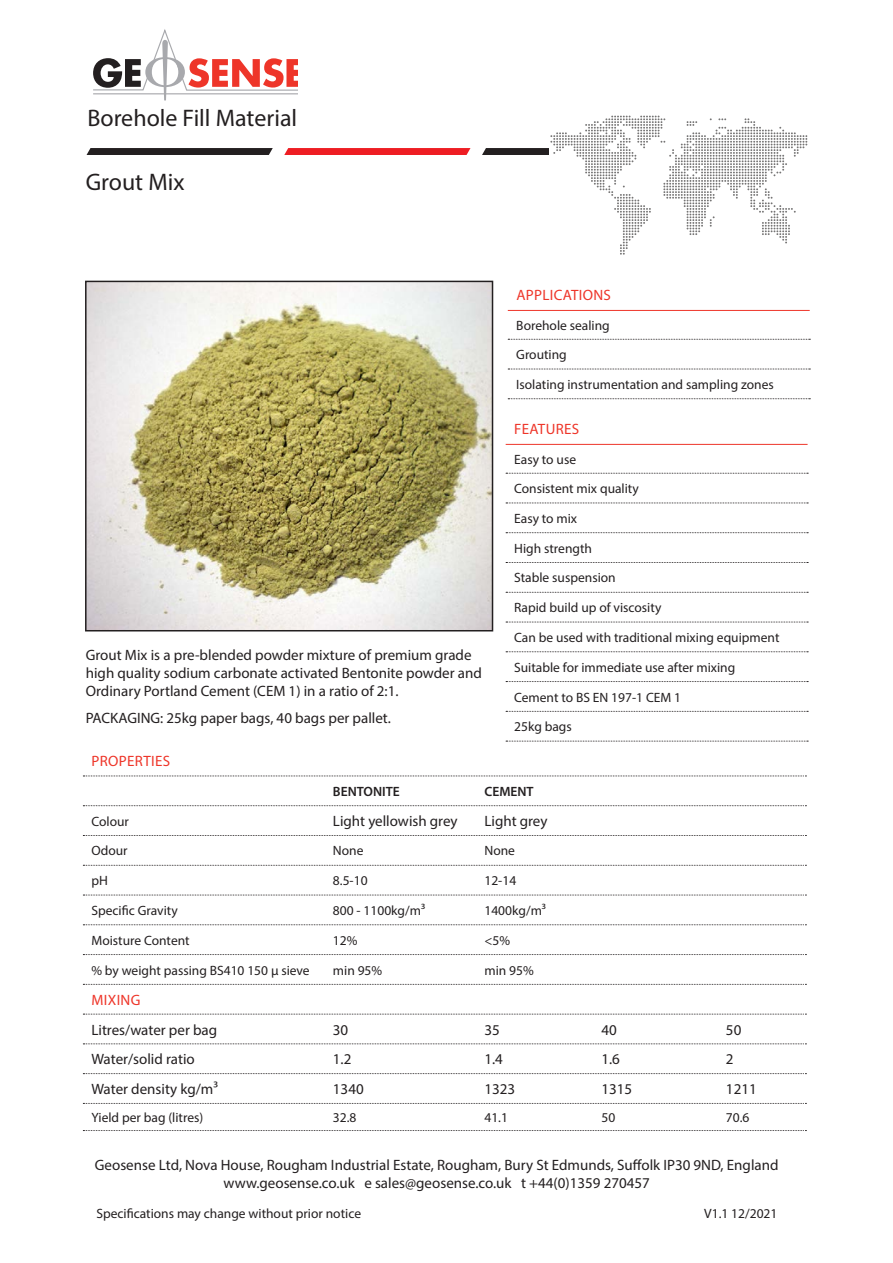
<style>
.page{position:relative;width:893px;height:1263px;background:#fff}
.page>*{position:absolute;margin:0;border:0;box-sizing:border-box;transform-origin:0 0}
.Page_Header{font:24px "Myriad Pro";color:#231f20}
.Table_list{font:15px "Myriad Pro";color:#231f20}
.Body_text{font:15px/18px "Myriad Pro";color:#231f20}
.Table_Header{font:15px "Myriad Pro";letter-spacing:.02em;color:#ee3529}
.Table_list-2{font:13.5px "Myriad Pro";color:#231f20}
.Table_list-3{font:600 13.5px "Myriad Pro";color:#231f20}
</style>
<div class="page">
<svg style="left:87px;top:148px;width:186px;height:7px"></svg>
<svg style="left:284px;top:148px;width:186px;height:7px"></svg>
<svg style="left:482px;top:116px;width:325px;height:139px"></svg>
<img style="left:88px;top:284px;width:402px;height:344px">
<div style="left:85px;top:281px;width:408px;height:350px;border:2px solid #231f20"></div>
<hr style="left:506px;top:444px;width:302px;height:1px;background:#ee3529">
<svg style="left:506px;top:473px;width:302px;height:1px"></svg>
<svg style="left:506px;top:503px;width:302px;height:1px"></svg>
<svg style="left:506px;top:532px;width:302px;height:1px"></svg>
<svg style="left:506px;top:562px;width:302px;height:1px"></svg>
<svg style="left:506px;top:592px;width:302px;height:1px"></svg>
<svg style="left:506px;top:622px;width:302px;height:1px"></svg>
<svg style="left:506px;top:651px;width:302px;height:1px"></svg>
<svg style="left:506px;top:681px;width:302px;height:1px"></svg>
<svg style="left:506px;top:711px;width:302px;height:1px"></svg>
<svg style="left:506px;top:741px;width:302px;height:1px"></svg>
<svg style="left:83px;top:775px;width:723px;height:1px"></svg>
<svg style="left:83px;top:805px;width:723px;height:1px"></svg>
<svg style="left:83px;top:835px;width:723px;height:1px"></svg>
<svg style="left:83px;top:865px;width:723px;height:1px"></svg>
<svg style="left:83px;top:895px;width:723px;height:1px"></svg>
<svg style="left:83px;top:924px;width:723px;height:1px"></svg>
<svg style="left:83px;top:954px;width:723px;height:1px"></svg>
<svg style="left:83px;top:984px;width:723px;height:1px"></svg>
<svg style="left:83px;top:1014px;width:723px;height:1px"></svg>
<svg style="left:83px;top:1043px;width:723px;height:1px"></svg>
<svg style="left:83px;top:1073px;width:723px;height:1px"></svg>
<svg style="left:83px;top:1103px;width:723px;height:1px"></svg>
<svg style="left:83px;top:1130px;width:723px;height:1px"></svg>
<hr style="left:508px;top:310px;width:302px;height:1px;background:#ee3529">
<svg style="left:508px;top:339px;width:302px;height:1px"></svg>
<svg style="left:508px;top:369px;width:302px;height:1px"></svg>
<svg style="left:508px;top:398px;width:302px;height:1px"></svg>
<svg style="left:93px;top:29px;width:205px;height:71px"></svg>
<p class="Page_Header" style="left:87px;top:103px;width:211px">Borehole Fill Material</p>
<p class="Page_Header" style="left:86px;top:167px;width:100px">Grout Mix</p>
<p class="Body_text" style="left:86px;top:645px;width:397px">Grout Mix is a pre-blended powder mixture of premium grade high quality sodium carbonate activated Bentonite powder and<br>Ordinary Portland Cement (CEM 1) in a ratio of 2:1.</p>
<p class="Body_text" style="left:86px;top:708px;width:307px">PACKAGING: 25kg paper bags, 40 bags per pallet.</p>
<p class="Table_Header" style="left:92px;top:752px;width:80px">PROPERTIES</p>
<p class="Table_Header" style="left:516px;top:286px;width:96px">APPLICATIONS</p>
<p class="Table_list-2" style="left:516px;top:317px;width:95px">Borehole sealing</p>
<p class="Table_list-2" style="left:516px;top:346px;width:52px">Grouting</p>
<p class="Table_list-2" style="left:516px;top:376px;width:259px">Isolating instrumentation and sampling zones</p>
<p class="Table_Header" style="left:514px;top:420px;width:66px">FEATURES</p>
<p class="Table_list-2" style="left:514px;top:451px;width:63px">Easy to use</p>
<p class="Table_list-2" style="left:514px;top:480px;width:126px">Consistent mix quality</p>
<p class="Table_list-2" style="left:514px;top:510px;width:65px">Easy to mix</p>
<p class="Table_list-2" style="left:514px;top:540px;width:79px">High strength</p>
<p class="Table_list-2" style="left:514px;top:570px;width:103px">Stable suspension</p>
<p class="Table_list-2" style="left:514px;top:599px;width:149px">Rapid build up of viscosity</p>
<p class="Table_list-2" style="left:514px;top:629px;width:267px">Can be used with traditional mixing equipment</p>
<p class="Table_list-2" style="left:514px;top:659px;width:223px">Suitable for immediate use after mixing</p>
<p class="Table_list-2" style="left:514px;top:689px;width:168px">Cement to BS EN 197-1 CEM 1</p>
<p class="Table_list-2" style="left:514px;top:718px;width:59px">25kg bags</p>
<p class="Table_list-3" style="left:333px;top:783px;width:68px">BENTONITE</p>
<p class="Table_list-3" style="left:484px;top:783px;width:51px">CEMENT</p>
<p class="Table_list-2" style="left:91px;top:813px;width:39px">Colour</p>
<p class="Table_list" style="left:333px;top:812px;width:126px">Light yellowish grey</p>
<p class="Table_list" style="left:484px;top:812px;width:65px">Light grey</p>
<p class="Table_list-2" style="left:91px;top:842px;width:38px">Odour</p>
<p class="Table_list-2" style="left:333px;top:842px;width:32px">None</p>
<p class="Table_list-2" style="left:484px;top:842px;width:32px">None</p>
<p class="Table_list-2" style="left:91px;top:872px;width:18px">pH</p>
<p class="Table_list-2" style="left:333px;top:872px;width:36px">8.5-10</p>
<p class="Table_list-2" style="left:484px;top:872px;width:33px">12-14</p>
<p class="Table_list-2" style="left:91px;top:902px;width:88px">Specific Gravity</p>
<p class="Table_list-2" style="left:333px;top:902px;width:94px">800 - 1100kg/m3</p>
<p class="Table_list-2" style="left:484px;top:902px;width:63px">1400kg/m3</p>
<p class="Table_list-2" style="left:91px;top:932px;width:100px">Moisture Content</p>
<p class="Table_list-2" style="left:333px;top:932px;width:26px">12%</p>
<p class="Table_list-2" style="left:484px;top:932px;width:27px">&lt;5%</p>
<p class="Table_list-2" style="left:91px;top:962px;width:220px">% by weight passing BS410 150 μ sieve</p>
<p class="Table_list-2" style="left:333px;top:962px;width:51px">min 95%</p>
<p class="Table_list-2" style="left:484px;top:962px;width:51px">min 95%</p>
<p class="Table_Header" style="left:92px;top:990px;width:50px">MIXING</p>
<p class="Table_list" style="left:91px;top:1020px;width:127px">Litres/water per bag</p>
<p class="Table_list" style="left:333px;top:1020px;width:17px">30</p>
<p class="Table_list" style="left:484px;top:1020px;width:17px">35</p>
<p class="Table_list" style="left:601px;top:1020px;width:17px">40</p>
<p class="Table_list" style="left:726px;top:1020px;width:17px">50</p>
<p class="Table_list" style="left:91px;top:1050px;width:105px">Water/solid ratio</p>
<p class="Table_list" style="left:333px;top:1050px;width:20px">1.2</p>
<p class="Table_list" style="left:484px;top:1050px;width:20px">1.4</p>
<p class="Table_list" style="left:601px;top:1050px;width:20px">1.6</p>
<p class="Table_list" style="left:726px;top:1050px;width:9px">2</p>
<p class="Table_list" style="left:91px;top:1080px;width:128px">Water density kg/m3</p>
<p class="Table_list" style="left:333px;top:1080px;width:32px">1340</p>
<p class="Table_list" style="left:484px;top:1080px;width:32px">1323</p>
<p class="Table_list" style="left:601px;top:1080px;width:32px">1315</p>
<p class="Table_list" style="left:726px;top:1080px;width:32px">1211</p>
<p class="Table_list-2" style="left:91px;top:1109px;width:113px">Yield per bag (litres)</p>
<p class="Table_list-2" style="left:333px;top:1109px;width:25px">32.8</p>
<p class="Table_list-2" style="left:484px;top:1109px;width:25px">41.1</p>
<p class="Table_list-2" style="left:601px;top:1109px;width:15px">50</p>
<p class="Table_list-2" style="left:726px;top:1109px;width:25px">70.6</p>
<p class="Table_list" style="left:95px;top:1156px;width:685px">Geosense Ltd, Nova House, Rougham Industrial Estate, Rougham, Bury St Edmunds, Suffolk IP30 9ND, England</p>
<p class="Table_list" style="left:224px;top:1174px;width:428px">www.geosense.co.uk e sales@geosense.co.uk t +44(0)1359 270457</p>
<p class="Table_list-2" style="left:96px;top:1204px;width:266px">Specifications may change without prior notice</p>
<p class="Table_list-2" style="left:704px;top:1204px;width:75px">V1.1 12/2021</p>
</div>
